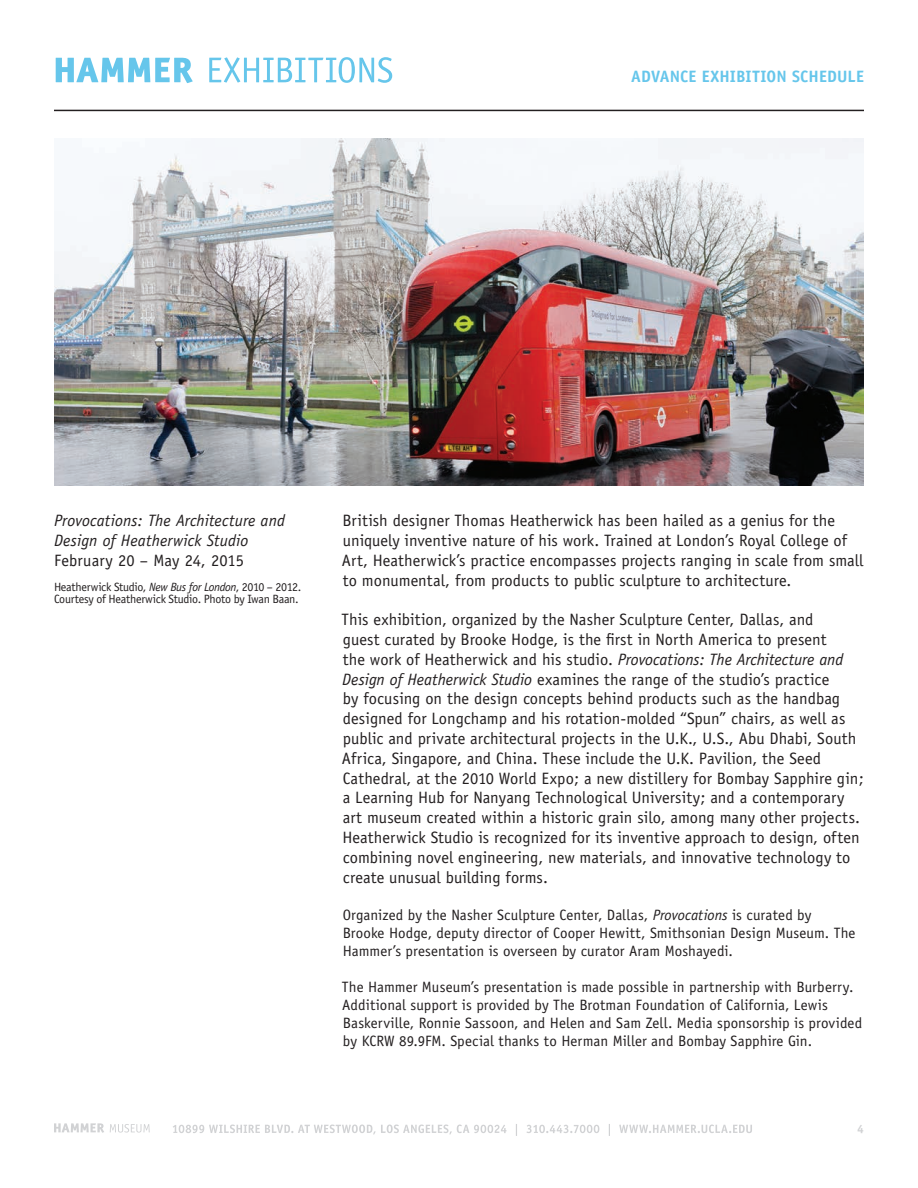
<style>
.page{position:relative;width:918px;height:1188px;background:#fff}
.page>*{position:absolute;margin:0;border:0;box-sizing:border-box;transform-origin:0 0}
.t1{font:16.5px/19.8px "Officina Sans";color:#231f20}
.t2{font:italic 16.5px/19.8px "Officina Sans";letter-spacing:.005em;color:#231f20}
.t3{font:700 16.5px "Officina Sans";letter-spacing:.01em;color:#66c6eb}
.t4{font:15px/18px "Officina Sans";letter-spacing:.005em;color:#231f20}
.t5{font:12px/12px "Officina Sans";letter-spacing:-.025em;color:#231f20}
.t6{font:700 12px "Officina Sans";color:#d1d2d4}
.s1{font-style:italic}
</style>
<div class="page">
<svg style="left:54px;top:1123px;width:96px;height:10px"></svg>
<svg style="left:173px;top:1124px;width:579px;height:12px"></svg>
<hr style="left:54px;top:110px;width:810px;height:1px;background:#231f20">
<img style="left:54px;top:138px;width:810px;height:348px">
<svg style="left:56px;top:57px;width:336px;height:26px"></svg>
<p class="t3" style="left:631px;top:66px;width:234px">ADVANCE EXHIBITION SCHEDULE</p>
<p class="t2" style="left:54px;top:511px;width:232px">Provocations: The Architecture and<br>Design of Heatherwick Studio</p>
<p class="t1" style="left:54px;top:550px;width:191px">February 20 – May 24, 2015</p>
<p class="t5" style="left:54px;top:581px;width:249px">Heatherwick Studio, <span class="s1">New Bus for London</span>, 2010 – 2012.<br>Courtesy of Heatherwick Studio. Photo by Iwan Baan.</p>
<p class="t1" style="left:342px;top:511px;width:523px">British designer Thomas Heatherwick has been hailed as a genius for the uniquely inventive nature of his work. Trained at London’s Royal College of Art, Heatherwick’s practice encompasses projects ranging in scale from small to monumental, from products to public sculpture to architecture.</p>
<p class="t1" style="left:342px;top:610px;width:523px">This exhibition, organized by the Nasher Sculpture Center, Dallas, and<br>guest curated by Brooke Hodge, is the first in North America to present<br>the work of Heatherwick and his studio. <span class="s1">Provocations: The Architecture and Design of Heatherwick Studio</span> examines the range of the studio’s practice<br>by focusing on the design concepts behind products such as the handbag designed for Longchamp and his rotation-molded “Spun” chairs, as well as public and private architectural projects in the U.K., U.S., Abu Dhabi, South Africa, Singapore, and China. These include the U.K. Pavilion, the Seed Cathedral, at the 2010 World Expo; a new distillery for Bombay Sapphire gin; a Learning Hub for Nanyang Technological University; and a contemporary art museum created within a historic grain silo, among many other projects.<br>Heatherwick Studio is recognized for its inventive approach to design, often combining novel engineering, new materials, and innovative technology to create unusual building forms.</p>
<p class="t4" style="left:343px;top:906px;width:514px">Organized by the Nasher Sculpture Center, Dallas, <span class="s1">Provocations</span> is curated by<br>Brooke Hodge, deputy director of Cooper Hewitt, Smithsonian Design Museum. The<br>Hammer’s presentation is overseen by curator Aram Moshayedi.</p>
<p class="t4" style="left:342px;top:978px;width:522px">The Hammer Museum’s presentation is made possible in partnership with Burberry.<br>Additional support is provided by The Brotman Foundation of California, Lewis Baskerville, Ronnie Sassoon, and Helen and Sam Zell. Media sponsorship is provided by KCRW 89.9FM. Special thanks to Herman Miller and Bombay Sapphire Gin.</p>
<p class="t6" style="left:857px;top:1121px;width:8px">4</p>
</div>
